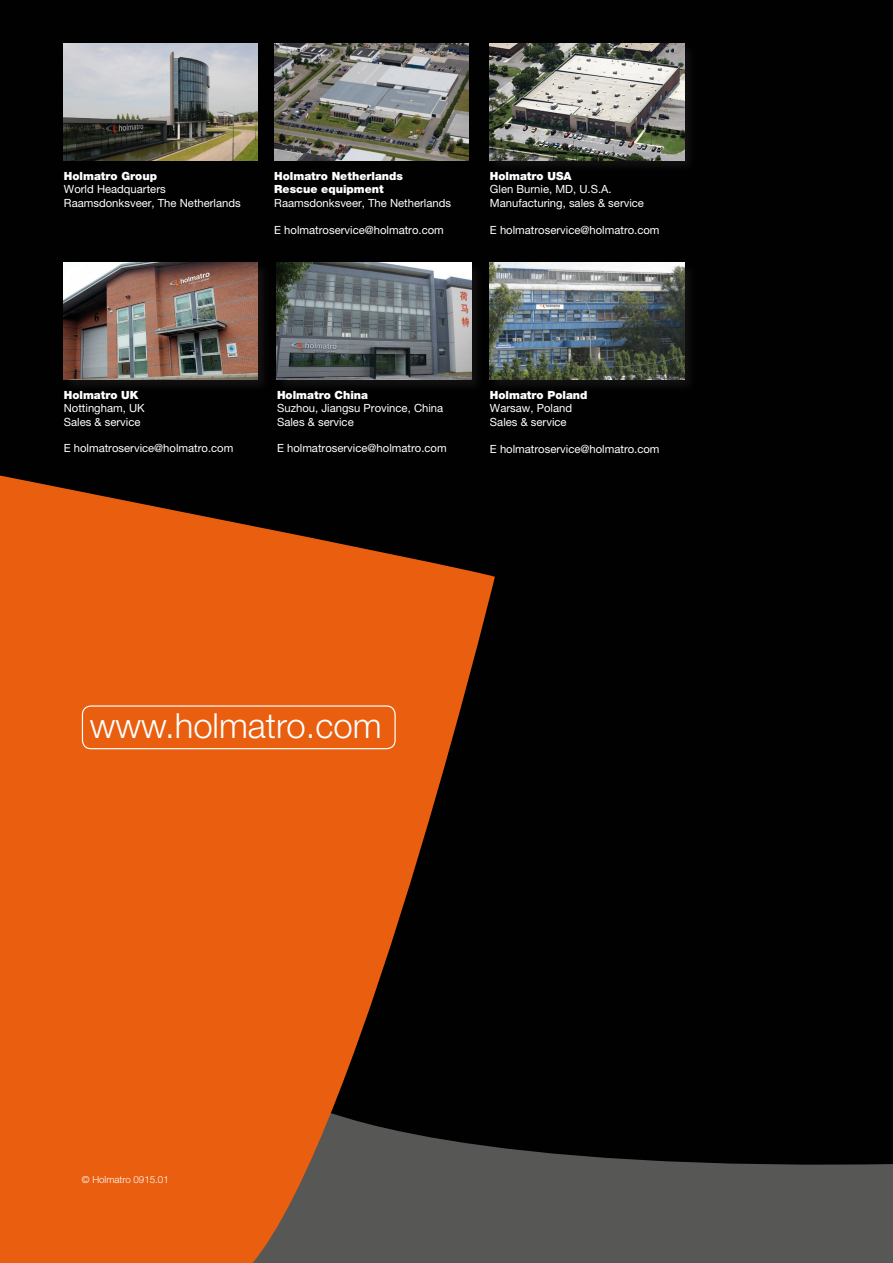
<style>
.page{position:relative;width:893px;height:1263px;background:#010101}
.page>*{position:absolute;margin:0;border:0;box-sizing:border-box;transform-origin:0 0}
.t1{font:300 34.65px "Helvetica Neue LT Std";color:#fff}
.platte_txt{font:11.25px "Helvetica Neue LT Std";color:#fff}
.platte_txt-2{font:900 11.25px "Helvetica Neue LT Std";color:#fff}
.t2{font:300 9.75px "Helvetica Neue LT Std";color:#fff}
</style>
<div class="page">
<svg style="left:495px;top:1147px;width:398px;height:116px;background:#4d4d4c"></svg>
<svg style="left:0;top:475px;width:495px;height:788px;fill:#e95e0f"></svg>
<div style="left:82px;top:705px;width:314px;height:44px;border:1px solid #fff;border-radius:9px"></div>
<div style="left:489px;top:42px;width:208px;height:131px;background:#231f20;opacity:.5"></div>
<img style="left:490px;top:44px;width:194px;height:116px">
<img style="left:274px;top:44px;width:194px;height:116px">
<div style="left:62px;top:262px;width:209px;height:131px;background:#090808"></div>
<img style="left:64px;top:263px;width:194px;height:117px">
<div style="left:275px;top:262px;width:209px;height:131px;background:#090808"></div>
<img style="left:277px;top:263px;width:194px;height:117px">
<div style="left:489px;top:262px;width:208px;height:131px;background:#090808"></div>
<img style="left:490px;top:263px;width:194px;height:117px">
<img style="left:64px;top:44px;width:193px;height:116px">
<p class="platte_txt-2" style="left:64px;top:169px;width:95px">Holmatro Group</p>
<p class="platte_txt" style="left:64px;top:182px;width:103px">World Headquarters</p>
<p class="platte_txt" style="left:64px;top:196px;width:178px">Raamsdonksveer, The Netherlands</p>
<p class="platte_txt-2" style="left:274px;top:169px;width:130px">Holmatro Netherlands</p>
<p class="platte_txt-2" style="left:274px;top:182px;width:111px">Rescue equipment</p>
<p class="platte_txt" style="left:274px;top:196px;width:178px">Raamsdonksveer, The Netherlands</p>
<p class="platte_txt" style="left:274px;top:223px;width:171px">E holmatroservice@holmatro.com</p>
<p class="platte_txt-2" style="left:490px;top:169px;width:83px">Holmatro USA</p>
<p class="platte_txt" style="left:490px;top:182px;width:123px">Glen Burnie, MD, U.S.A.</p>
<p class="platte_txt" style="left:490px;top:196px;width:156px">Manufacturing, sales &amp; service</p>
<p class="platte_txt" style="left:490px;top:223px;width:171px">E holmatroservice@holmatro.com</p>
<p class="platte_txt-2" style="left:64px;top:388px;width:76px">Holmatro UK</p>
<p class="platte_txt" style="left:64px;top:402px;width:82px">Nottingham, UK</p>
<p class="platte_txt" style="left:64px;top:415px;width:78px">Sales &amp; service</p>
<p class="platte_txt" style="left:64px;top:442px;width:171px">E holmatroservice@holmatro.com</p>
<p class="platte_txt-2" style="left:277px;top:388px;width:93px">Holmatro China</p>
<p class="platte_txt" style="left:277px;top:402px;width:168px">Suzhou, Jiangsu Province, China</p>
<p class="platte_txt" style="left:277px;top:415px;width:78px">Sales &amp; service</p>
<p class="platte_txt" style="left:277px;top:442px;width:171px">E holmatroservice@holmatro.com</p>
<p class="platte_txt-2" style="left:490px;top:388px;width:99px">Holmatro Poland</p>
<p class="platte_txt" style="left:490px;top:402px;width:84px">Warsaw, Poland</p>
<p class="platte_txt" style="left:490px;top:415px;width:78px">Sales &amp; service</p>
<p class="platte_txt" style="left:490px;top:442px;width:171px">E holmatroservice@holmatro.com</p>
<p class="t1" style="left:90px;top:705px;width:293px">www.holmatro.com</p>
<p class="t2" style="left:82px;top:1173px;width:88px">© Holmatro 0915.01</p>
</div>
